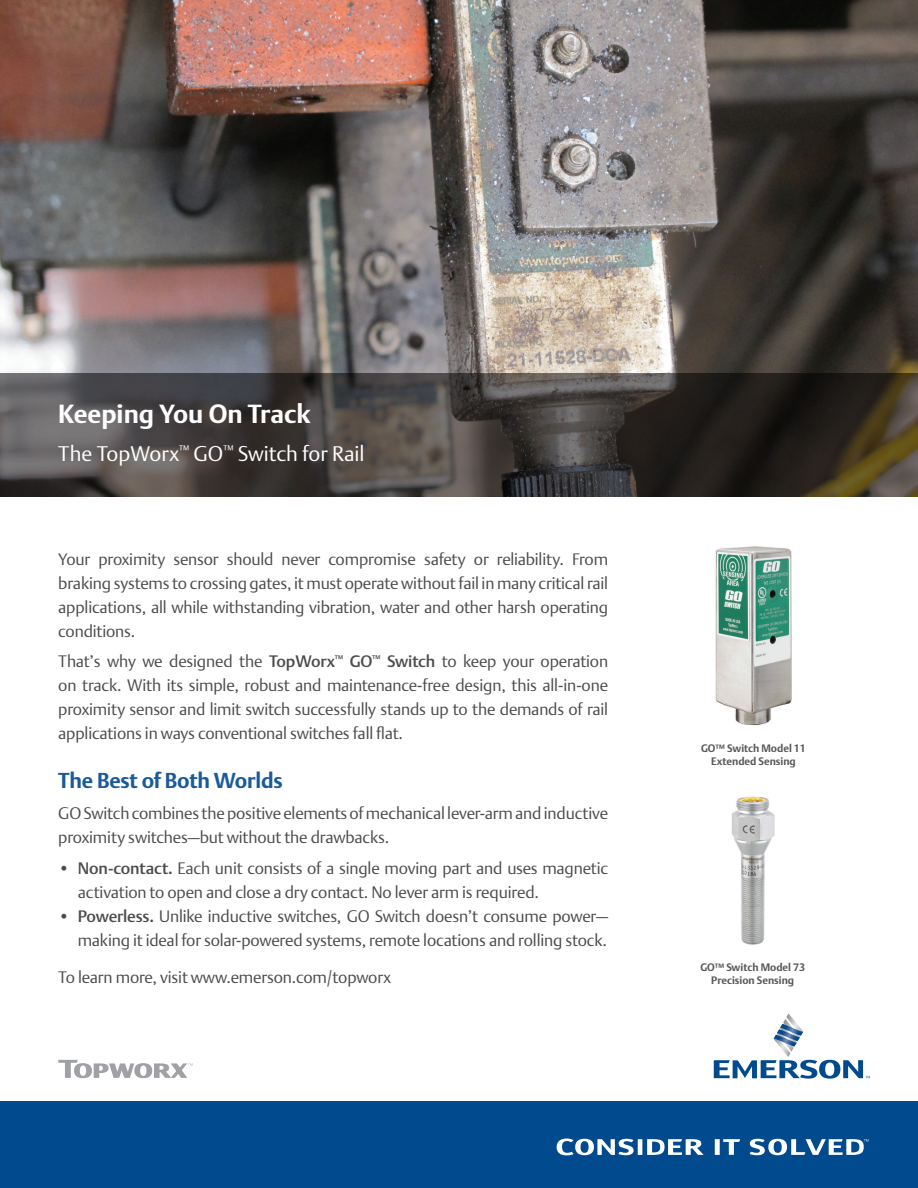
<style>
.page{position:relative;width:918px;height:1188px;background:#fff}
.page>*{position:absolute;margin:0;border:0;box-sizing:border-box;transform-origin:0 0}
.t1{font:700 25.5px "DTL Argo T";color:#fff}
.t2{font:300 21px "DTL Argo T";color:#fff}
.t3{font:700 21px "DTL Argo T";letter-spacing:-.01em;color:#1a5a99}
.t4{font:300 16.5px/24px "DTL Argo T";letter-spacing:-.01em;color:#4b4c4d;text-align:justify}
.t5{font:700 10.5px/12.6px "DTL Argo T";color:#57585a;text-align:center}
.s1{font-weight:500}
</style>
<div class="page">
<div style="left:0;top:1102px;width:918px;height:86px;background:#004a8d"></div>
<svg style="left:714px;top:1013px;width:156px;height:66px"></svg>
<svg style="left:58px;top:1060px;width:135px;height:18px"></svg>
<svg style="left:715px;top:1139px;width:25px;height:16px"></svg>
<svg style="left:557px;top:1139px;width:147px;height:16px"></svg>
<svg style="left:750px;top:1139px;width:118px;height:16px"></svg>
<img style="left:0;top:0;width:918px;height:373px">
<svg style="left:0;top:373px;width:918px;height:123px;background:#423e3a"></svg>
<img style="left:715px;top:546px;width:77px;height:179px">
<img style="left:731px;top:796px;width:44px;height:149px">
<p class="t1" style="left:58px;top:399px;width:254px">Keeping You On Track</p>
<p class="t2" style="left:58px;top:441px;width:308px">The TopWorx<sup>™</sup> GO<sup>™</sup> Switch for Rail</p>
<p class="t4" style="left:58px;top:547px;width:551px">Your proximity sensor should never compromise safety or reliability. From braking systems to crossing gates, it must operate without fail in many critical rail applications, all while withstanding vibration, water and other harsh operating conditions.</p>
<p class="t4" style="left:58px;top:649px;width:551px">That’s why we designed the <span class="s1">TopWorx</span><sup>™</sup> <span class="s1">GO</span><sup>™</sup> <span class="s1">Switch</span> to keep your operation on track. With its simple, robust and maintenance-free design, this all-in-one proximity sensor and limit switch successfully stands up to the demands of rail applications in ways conventional switches fall flat.</p>
<p class="t3" style="left:58px;top:768px;width:226px">The Best of Both Worlds</p>
<p class="t4" style="left:58px;top:801px;width:551px">GO Switch combines the positive elements of mechanical lever-arm and inductive proximity switches—but without the drawbacks.</p>
<p class="t4" style="left:78px;top:856px;width:532px;text-indent:-20px"><span class="s1">• Non-contact.</span> Each unit consists of a single moving part and uses magnetic activation to open and close a dry contact. No lever arm is required.</p>
<p class="t4" style="left:58px;top:904px;width:551px;text-align:right"><span class="s1">• Powerless.</span> Unlike inductive switches, GO Switch doesn’t consume power— making it ideal for solar-powered systems, remote locations and rolling stock.</p>
<p class="t4" style="left:58px;top:965px;width:334px">To learn more, visit www.emerson.com/topworx</p>
<p class="t5" style="left:701px;top:742px;width:106px">GO™ Switch Model 11<br>Extended Sensing</p>
<p class="t5" style="left:700px;top:961px;width:106px">GO™ Switch Model 73</p>
<p class="t5" style="left:711px;top:974px;width:84px">Precision Sensing</p>
</div>
